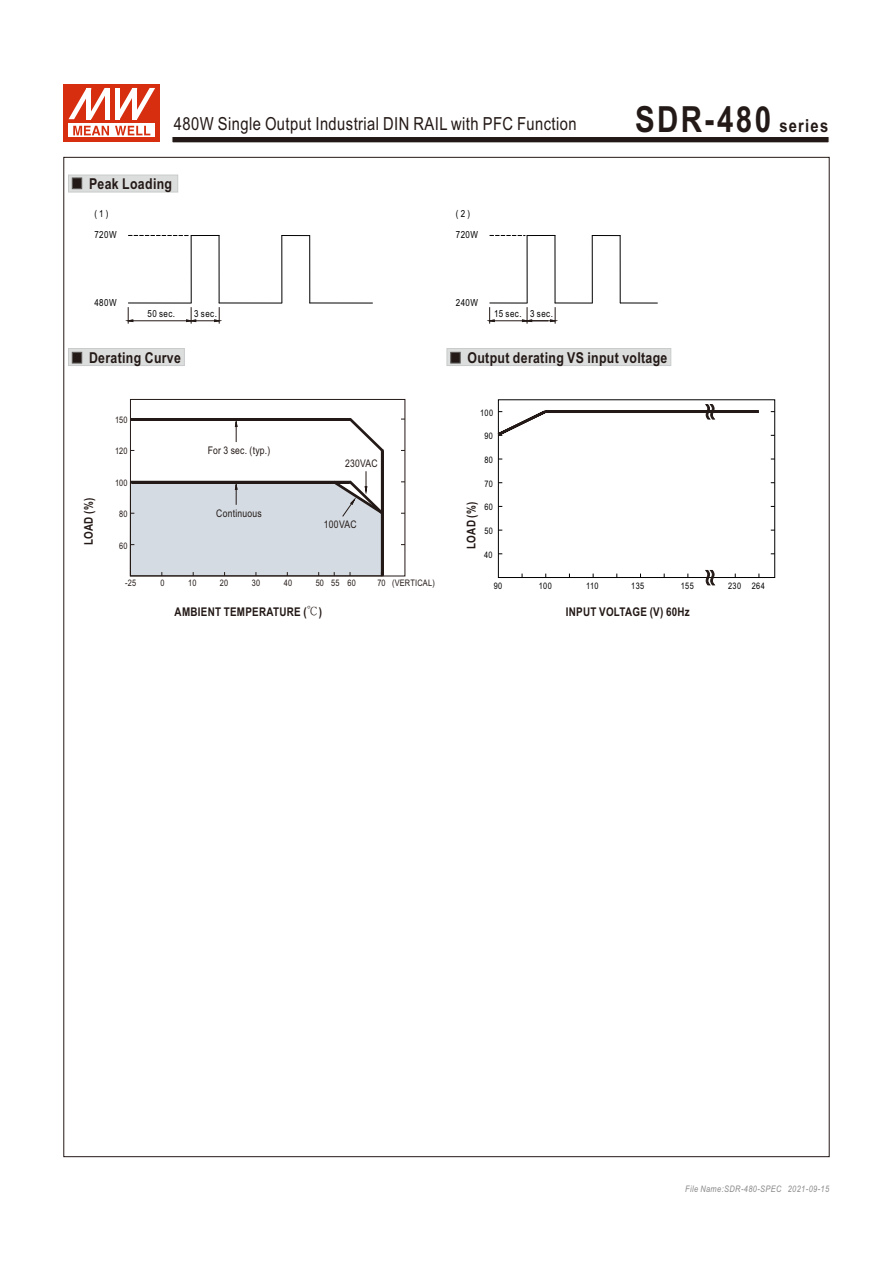
<style>
.page{position:relative;width:893px;height:1263px;background:#fff}
.page>*{position:absolute;margin:0;border:0;box-sizing:border-box;transform-origin:0 0}
.t1{font:700 36px "Arial Narrow";letter-spacing:.07em;color:#231916}
.t2{font:18px "Arial Narrow";letter-spacing:.025em;color:#231916}
.t3{font:700 15px "Arial Narrow";letter-spacing:.025em;color:#231916}
.t4{font:700 12px "Arial Narrow";letter-spacing:.025em;color:#231916}
.t5{font:10.5px "Arial Narrow";letter-spacing:.025em;color:#231916}
.t6{font:9.75px "Arial Narrow";letter-spacing:.045em;color:#000}
.t7{font:9px "Arial Narrow";letter-spacing:.025em;color:#231916}
.t8{font:9px "Arial Narrow";letter-spacing:.045em;color:#000}
.t9{font:italic 9px "Arial Narrow";letter-spacing:.045em;color:#898989}
.s1{font-size:18px}
.s2{font-family:"Inn Ming";font-weight:500}
</style>
<div class="page">
<svg style="left:130px;top:156px;width:253px;height:243px"></svg>
<svg style="left:447px;top:348px;width:224px;height:18px;background:#d4d5d5"></svg>
<svg style="left:68px;top:348px;width:117px;height:18px;background:#d0d0d0"></svg>
<div style="left:498px;top:400px;width:277px;height:178px;border:1px solid #000"></div>
<svg style="left:705px;top:570px;width:10px;height:15px"></svg>
<svg style="left:497px;top:404px;width:262px;height:34px"></svg>
<svg style="left:68px;top:175px;width:110px;height:17px;background:#cfd0d0"></svg>
<hr style="left:132px;top:320px;width:55px;height:1px;background:#231916">
<hr style="left:493px;top:320px;width:55px;height:1px;background:#231916">
<svg style="left:128px;top:307px;width:5px;height:17px"></svg>
<svg style="left:489px;top:307px;width:5px;height:17px"></svg>
<svg style="left:185px;top:307px;width:35px;height:17px"></svg>
<svg style="left:522px;top:307px;width:34px;height:17px"></svg>
<hr style="left:191px;top:236px;width:1px;height:67px;background:#000">
<hr style="left:527px;top:236px;width:1px;height:67px;background:#000">
<hr style="left:219px;top:235px;width:1px;height:68px;background:#000">
<hr style="left:555px;top:235px;width:1px;height:68px;background:#000">
<hr style="left:282px;top:236px;width:1px;height:67px;background:#000">
<hr style="left:592px;top:236px;width:1px;height:67px;background:#000">
<hr style="left:309px;top:236px;width:1px;height:67px;background:#000">
<hr style="left:620px;top:236px;width:1px;height:67px;background:#000">
<hr style="left:128px;top:303px;width:63px;height:1px;background:#000">
<hr style="left:490px;top:303px;width:37px;height:1px;background:#000">
<hr style="left:219px;top:303px;width:63px;height:1px;background:#000">
<hr style="left:555px;top:303px;width:37px;height:1px;background:#000">
<hr style="left:310px;top:303px;width:62px;height:1px;background:#000">
<hr style="left:620px;top:303px;width:37px;height:1px;background:#000">
<svg style="left:128px;top:235px;width:91px;height:1px"></svg>
<svg style="left:490px;top:235px;width:65px;height:1px"></svg>
<svg style="left:282px;top:235px;width:28px;height:1px"></svg>
<svg style="left:592px;top:235px;width:28px;height:1px"></svg>
<svg style="left:129px;top:415px;width:257px;height:162px"></svg>
<svg style="left:172px;top:137px;width:657px;height:6px;background:#3b322f"></svg>
<div style="left:64px;top:84px;width:96px;height:58px;background:#d62e0f"></div>
<svg style="left:69px;top:124px;width:86px;height:13px"></svg>
<svg style="left:115px;top:126px;width:35px;height:9px"></svg>
<svg style="left:73px;top:126px;width:36px;height:9px"></svg>
<svg style="left:69px;top:88px;width:40px;height:31px"></svg>
<svg style="left:115px;top:88px;width:40px;height:31px"></svg>
<h2 class="t2" style="left:174px;top:117px;width:404px">480W Single Output Industrial DIN RAIL with PFC Function</h2>
<h1 class="t1" style="left:635px;top:106px;width:195px">SDR-480 <span class="s1">series</span></h1>
<p class="t3" style="left:89px;top:178px;width:85px">Peak Loading</p>
<p class="t6" style="left:94px;top:231px;width:24px">720W</p>
<p class="t6" style="left:456px;top:231px;width:24px">720W</p>
<p class="t6" style="left:94px;top:210px;width:16px">( 1 )</p>
<p class="t6" style="left:456px;top:210px;width:16px">( 2 )</p>
<p class="t6" style="left:94px;top:299px;width:24px">480W</p>
<p class="t6" style="left:456px;top:299px;width:24px">240W</p>
<p class="t6" style="left:148px;top:310px;width:29px">50 sec.</p>
<p class="t6" style="left:194px;top:310px;width:24px">3 sec.</p>
<p class="t6" style="left:494px;top:310px;width:60px">15 sec. 3 sec.</p>
<p class="t3" style="left:89px;top:352px;width:93px">Derating Curve</p>
<p class="t3" style="left:467px;top:352px;width:201px">Output derating VS input voltage</p>
<p class="t4" style="left:84px;top:545px;width:49px;rotate:-90deg">LOAD (%)</p>
<p class="t7" style="left:115px;top:416px;width:14px">150</p>
<p class="t7" style="left:115px;top:448px;width:14px">120</p>
<p class="t7" style="left:115px;top:479px;width:14px">100</p>
<p class="t7" style="left:119px;top:511px;width:10px">80</p>
<p class="t7" style="left:119px;top:543px;width:10px">60</p>
<p class="t5" style="left:208px;top:446px;width:64px">For 3 sec. (typ.)</p>
<p class="t5" style="left:216px;top:509px;width:47px">Continuous</p>
<p class="t5" style="left:345px;top:459px;width:34px">230VAC</p>
<p class="t5" style="left:324px;top:520px;width:34px">100VAC</p>
<p class="t7" style="left:125px;top:579px;width:13px">-25</p>
<p class="t7" style="left:160px;top:579px;width:6px">0</p>
<p class="t7" style="left:392px;top:579px;width:44px">(VERTICAL)</p>
<p class="t7" style="left:188px;top:579px;width:10px">10</p>
<p class="t7" style="left:220px;top:579px;width:10px">20</p>
<p class="t7" style="left:252px;top:579px;width:10px">30</p>
<p class="t7" style="left:284px;top:579px;width:10px">40</p>
<p class="t7" style="left:316px;top:579px;width:42px">50 55 60</p>
<p class="t7" style="left:377px;top:579px;width:10px">70</p>
<p class="t4" style="left:175px;top:607px;width:149px">AMBIENT TEMPERATURE (<span class="s2">℃</span>)</p>
<p class="t8" style="left:480px;top:409px;width:15px">100</p>
<p class="t8" style="left:484px;top:433px;width:10px">90</p>
<p class="t8" style="left:484px;top:456px;width:10px">80</p>
<p class="t8" style="left:484px;top:480px;width:10px">70</p>
<p class="t4" style="left:467px;top:549px;width:49px;rotate:-90deg">LOAD (%)</p>
<p class="t8" style="left:484px;top:504px;width:10px">60</p>
<p class="t8" style="left:484px;top:527px;width:10px">50</p>
<p class="t8" style="left:484px;top:551px;width:10px">40</p>
<p class="t8" style="left:494px;top:583px;width:10px">90</p>
<p class="t8" style="left:539px;top:583px;width:15px">100</p>
<p class="t8" style="left:586px;top:583px;width:14px">110</p>
<p class="t8" style="left:631px;top:583px;width:15px">135</p>
<p class="t8" style="left:681px;top:583px;width:15px">155</p>
<p class="t8" style="left:728px;top:583px;width:38px">230 264</p>
<p class="t4" style="left:566px;top:607px;width:126px">INPUT VOLTAGE (V) 60Hz</p>
<p class="t9" style="left:685px;top:1185px;width:145px">File Name:SDR-480-SPEC 2021-09-15</p>
</div>
